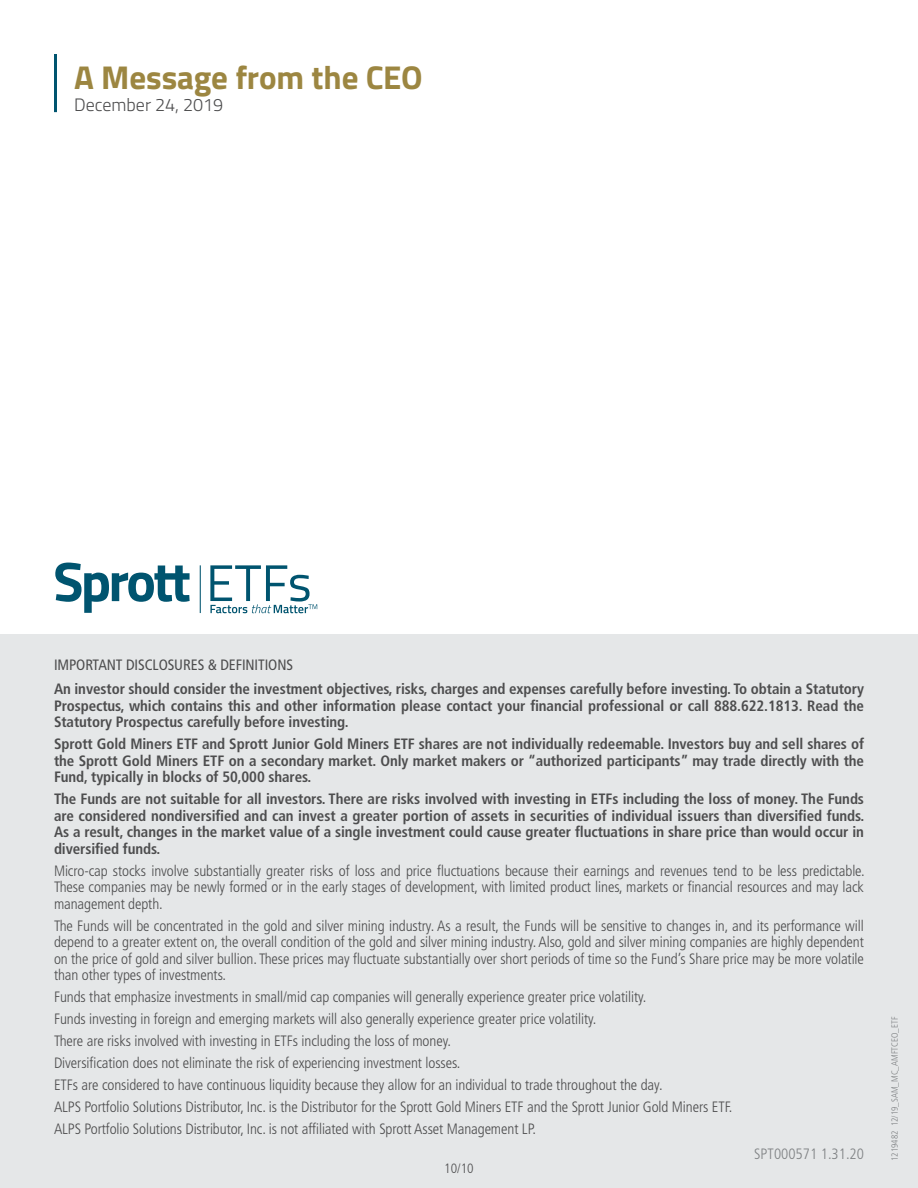
<style>
.page{position:relative;width:918px;height:1188px;background:#fff}
.page>*{position:absolute;margin:0;border:0;box-sizing:border-box;transform-origin:0 0}
.t1{font:700 33px "Titillium Web";letter-spacing:-.005em;color:#9c8641}
.t2{font:300 18px "Titillium Web";color:#4d4d4e}
.t3{font:300 condensed 15px/22px "Frutiger LT Std";letter-spacing:-.005em;color:#4d4d4e;text-align:justify}
.t4{font:700 condensed 15px/16.5px "Frutiger LT Std";letter-spacing:-.005em;color:#4d4d4e;text-align:justify}
.t5{font:condensed 15px "Frutiger LT Std";letter-spacing:-.005em;color:#4d4d4e}
.t6{font:300 condensed 15px "Frutiger LT Std";color:#7f8284}
.t7{font:300 condensed 13.5px "Frutiger LT Std";color:#4d4d4e}
.t8{font:300 condensed 9px "Frutiger LT Std";color:#7f8284}
</style>
<div class="page">
<div style="left:0;top:635px;width:918px;height:553px;background:#e5e7e8"></div>
<svg style="left:55px;top:563px;width:135px;height:50px"></svg>
<hr style="left:200px;top:565px;width:1px;height:48px;background:#00546f">
<svg style="left:210px;top:565px;width:107px;height:48px"></svg>
<hr style="left:54px;top:54px;width:3px;height:58px;background:#00546f">
<h1 class="t1" style="left:74px;top:52px;width:350px">A Message from the CEO</h1>
<p class="t2" style="left:74px;top:92px;width:151px">December 24, 2019</p>
<p class="t5" style="left:54px;top:656px;width:241px">IMPORTANT DISCLOSURES &amp; DEFINITIONS</p>
<p class="t4" style="left:54px;top:681px;width:812px">An investor should consider the investment objectives, risks, charges and expenses carefully before investing. To obtain a Statutory Prospectus, which contains this and other information please contact your financial professional or call 888.622.1813. Read the Statutory Prospectus carefully before investing.</p>
<p class="t4" style="left:54px;top:736px;width:812px">Sprott Gold Miners ETF and Sprott Junior Gold Miners ETF shares are not individually redeemable. Investors buy and sell shares of the Sprott Gold Miners ETF on a secondary market. Only market makers or “authorized participants” may trade directly with the Fund, typically in blocks of 50,000 shares.</p>
<p class="t4" style="left:54px;top:791px;width:812px">The Funds are not suitable for all investors. There are risks involved with investing in ETFs including the loss of money. The Funds are considered nondiversified and can invest a greater portion of assets in securities of individual issuers than diversified funds.<br>As a result, changes in the market value of a single investment could cause greater fluctuations in share price than would occur in diversified funds.</p>
<p class="t3" style="left:54px;top:862px;width:812px;line-height:16.5px">Micro-cap stocks involve substantially greater risks of loss and price fluctuations because their earnings and revenues tend to be less predictable.<br>These companies may be newly formed or in the early stages of development, with limited product lines, markets or financial resources and may lack management depth.</p>
<p class="t3" style="left:54px;top:917px;width:812px;line-height:16.5px">The Funds will be concentrated in the gold and silver mining industry. As a result, the Funds will be sensitive to changes in, and its performance will depend to a greater extent on, the overall condition of the gold and silver mining industry. Also, gold and silver mining companies are highly dependent on the price of gold and silver bullion. These prices may fluctuate substantially over short periods of time so the Fund’s Share price may be more volatile than other types of investments.</p>
<p class="t3" style="left:54px;top:986px;width:680px;text-align:left">Funds that emphasize investments in small/mid cap companies will generally experience greater price volatility.<br>Funds investing in foreign and emerging markets will also generally experience greater price volatility.<br>There are risks involved with investing in ETFs including the loss of money.<br>Diversification does not eliminate the risk of experiencing investment losses.<br>ETFs are considered to have continuous liquidity because they allow for an individual to trade throughout the day.<br>ALPS Portfolio Solutions Distributor, Inc. is the Distributor for the Sprott Gold Miners ETF and the Sprott Junior Gold Miners ETF.<br>ALPS Portfolio Solutions Distributor, Inc. is not affiliated with Sprott Asset Management LP.</p>
<p class="t7" style="left:444px;top:1160px;width:31px">10/10</p>
<p class="t6" style="left:754px;top:1145px;width:111px">SPT000571 1.31.20</p>
<p class="t8" style="left:890px;top:1161px;width:146px;rotate:-90deg">1219482 12/19_SAM_MC_AMFTCEO_ETF</p>
</div>
